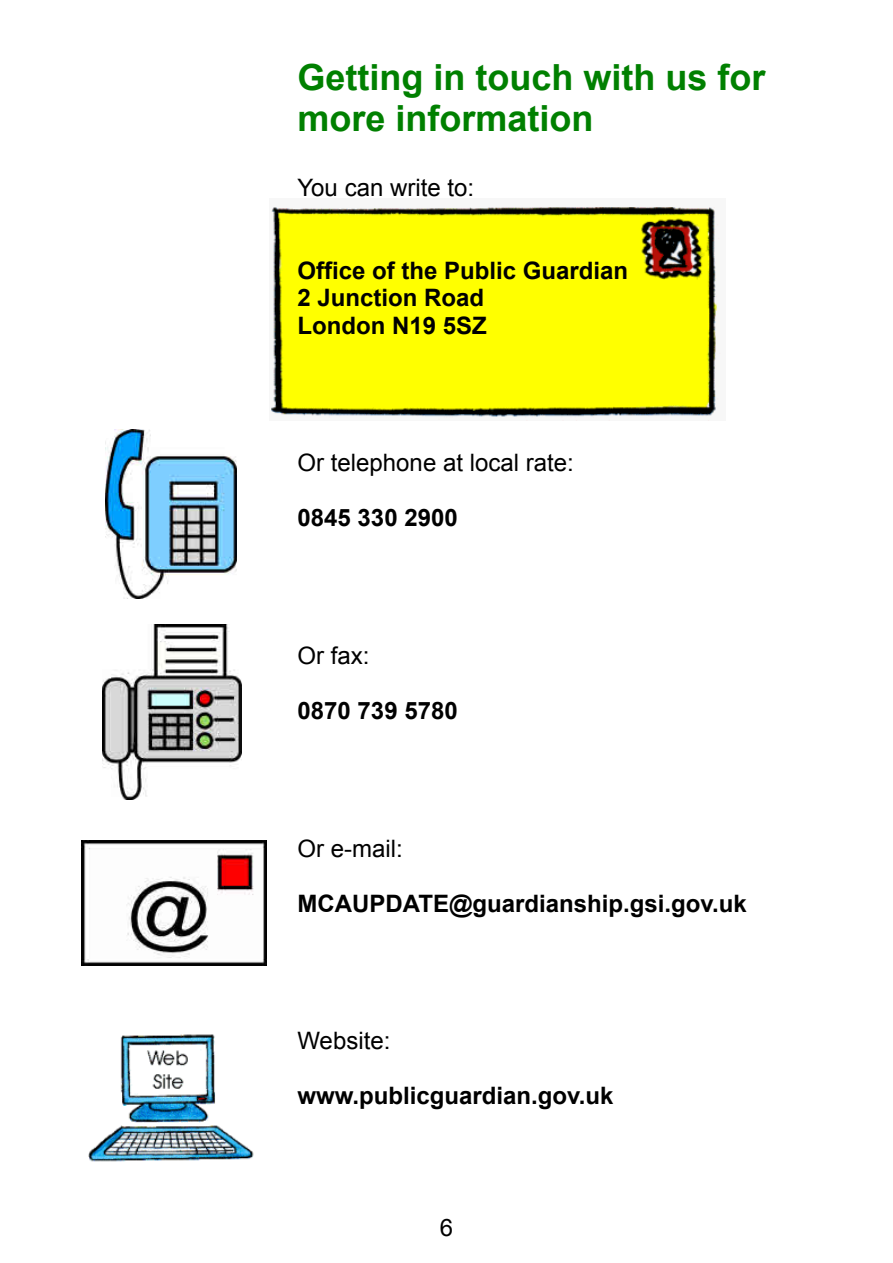
<style>
.page{position:relative;width:893px;height:1263px;background:#fff}
.page>*{position:absolute;margin:0;border:0;box-sizing:border-box;transform-origin:0 0}
.t1{font:700 36px/41.2px "Arial";color:#008000}
.t2{font:700 24px/27.5px "Arial";color:#000}
.t3{font:24px "Arial";color:#000}
</style>
<div class="page">
<img style="left:271px;top:207px;width:450px;height:213px">
<img style="left:102px;top:624px;width:139px;height:176px">
<img style="left:106px;top:430px;width:130px;height:168px">
<img style="left:81px;top:840px;width:185px;height:125px">
<img style="left:88px;top:1034px;width:166px;height:128px">
<h1 class="t1" style="left:297px;top:60px;width:469px">Getting in touch with us for more information</h1>
<p class="t3" style="left:297px;top:179px;width:178px">You can write to:</p>
<p class="t2" style="left:297px;top:259px;width:332px">Office of the Public Guardian<br>2 Junction Road<br>London N19 5SZ</p>
<p class="t3" style="left:297px;top:454px;width:278px">Or telephone at local rate:</p>
<p class="t2" style="left:297px;top:506px;width:162px">0845 330 2900</p>
<p class="t3" style="left:297px;top:646px;width:74px">Or fax:</p>
<p class="t2" style="left:297px;top:699px;width:162px">0870 739 5780</p>
<p class="t3" style="left:297px;top:839px;width:107px">Or e-mail:</p>
<p class="t2" style="left:297px;top:892px;width:451px">MCAUPDATE@guardianship.gsi.gov.uk</p>
<p class="t3" style="left:297px;top:1032px;width:95px">Website:</p>
<p class="t2" style="left:297px;top:1084px;width:318px">www.publicguardian.gov.uk</p>
<p class="t3" style="left:440px;top:1218px;width:15px">6</p>
</div>
